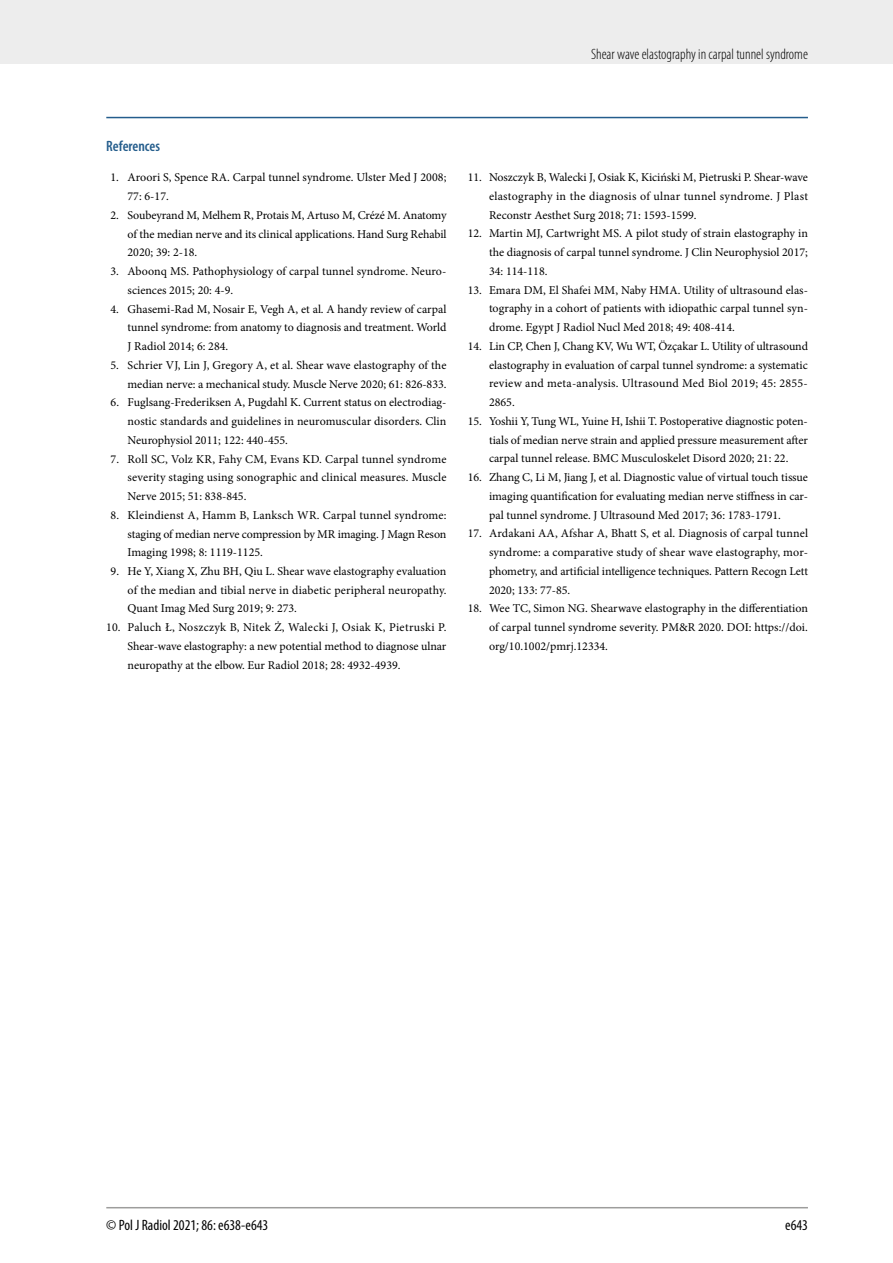
<style>
.page{position:relative;width:893px;height:1263px;background:#fff}
.page>*{position:absolute;margin:0;border:0;box-sizing:border-box;transform-origin:0 0}
.t1{font:300 condensed 15px "Myriad Pro";color:#000}
.t2{font:condensed 15px "Myriad Pro";color:#000}
.t3{font:600 condensed 15px "Myriad Pro";color:#245d8c}
.t4{font:12px/18.8px "Minion Pro";color:#000;text-align:justify}
</style>
<div class="page">
<div style="left:0;top:0;width:893px;height:64px;background:#ededed"></div>
<hr style="left:106px;top:1207px;width:702px;height:1px;background:#9d9d9c">
<hr style="left:106px;top:117px;width:702px;height:1px;background:#245d8c">
<p class="t1" style="left:591px;top:45px;width:218px">Shear wave elastography in carpal tunnel syndrome</p>
<p class="t3" style="left:106px;top:137px;width:55px">References</p>
<p class="t4" style="left:128px;top:168px;width:320px;text-indent:-17px">1. Aroori S, Spence RA. Carpal tunnel syndrome. Ulster Med J 2008;<br>77: 6-17.</p>
<p class="t4" style="left:128px;top:206px;width:321px;text-indent:-17px">2. Soubeyrand M, Melhem R, Protais M, Artuso M, Crézé M. Anatomy of the median nerve and its clinical applications. Hand Surg Rehabil 2020; 39: 2-18.</p>
<p class="t4" style="left:128px;top:262px;width:320px;text-indent:-17px">3. Aboonq MS. Pathophysiology of carpal tunnel syndrome. Neuro&shy;sciences 2015; 20: 4-9.</p>
<p class="t4" style="left:128px;top:299px;width:320px;text-indent:-17px">4. Ghasemi-Rad M, Nosair E, Vegh A, et al. A handy review of carpal tunnel syndrome: from anatomy to diagnosis and treatment. World J Radiol 2014; 6: 284.</p>
<p class="t4" style="left:111px;top:356px;width:337px;text-align:right">5. Schrier VJ, Lin J, Gregory A, et al. Shear wave elastography of the median nerve: a mechanical study. Muscle Nerve 2020; 61: 826-833.</p>
<p class="t4" style="left:128px;top:393px;width:320px;text-indent:-17px">6. Fuglsang-Frederiksen A, Pugdahl K. Current status on electrodiag&shy;nostic standards and guidelines in neuromuscular disorders. Clin Neurophysiol 2011; 122: 440-455.</p>
<p class="t4" style="left:128px;top:449px;width:320px;text-indent:-17px">7. Roll SC, Volz KR, Fahy CM, Evans KD. Carpal tunnel syndrome severity staging using sonographic and clinical measures. Muscle Nerve 2015; 51: 838-845.</p>
<p class="t4" style="left:128px;top:506px;width:320px;text-indent:-17px">8. Kleindienst A, Hamm B, Lanksch WR. Carpal tunnel syndrome: staging of median nerve compression by MR imaging. J Magn Reson Imaging 1998; 8: 1119-1125.</p>
<p class="t4" style="left:128px;top:562px;width:320px;text-indent:-17px">9. He Y, Xiang X, Zhu BH, Qiu L. Shear wave elastography evaluation of the median and tibial nerve in diabetic peripheral neuropathy.<br>Quant Imag Med Surg 2019; 9: 273.</p>
<p class="t4" style="left:128px;top:618px;width:320px;text-indent:-21px">10. Paluch Ł, Noszczyk B, Nitek Ż, Walecki J, Osiak K, Pietruski P.<br>Shear-wave elastography: a new potential method to diagnose ulnar neuropathy at the elbow. Eur Radiol 2018; 28: 4932-4939.</p>
<p class="t4" style="left:489px;top:168px;width:320px;text-indent:-21px">11. Noszczyk B, Walecki J, Osiak K, Kiciński M, Pietruski P. Shear-wave elastography in the diagnosis of ulnar tunnel syndrome. J Plast Reconstr Aesthet Surg 2018; 71: 1593-1599.</p>
<p class="t4" style="left:489px;top:224px;width:320px;text-indent:-21px">12. Martin MJ, Cartwright MS. A pilot study of strain elastography in the diagnosis of carpal tunnel syndrome. J Clin Neurophysiol 2017; 34: 114-118.</p>
<p class="t4" style="left:489px;top:280px;width:321px;text-indent:-21px">13. Emara DM, El Shafei MM, Naby HMA. Utility of ultrasound elas&shy;tography in a cohort of patients with idiopathic carpal tunnel syn&shy;drome. Egypt J Radiol Nucl Med 2018; 49: 408-414.</p>
<p class="t4" style="left:489px;top:337px;width:321px;text-align:left;text-indent:-21px">14. Lin CP, Chen J, Chang KV, Wu WT, Özçakar L. Utility of ultrasound elastography in evaluation of carpal tunnel syndrome: a systematic review and meta-analysis. Ultrasound Med Biol 2019; 45: 2855- 2865.</p>
<p class="t4" style="left:489px;top:412px;width:320px;text-indent:-21px">15. Yoshii Y, Tung WL, Yuine H, Ishii T. Postoperative diagnostic poten&shy;tials of median nerve strain and applied pressure measurement after carpal tunnel release. BMC Musculoskelet Disord 2020; 21: 22.</p>
<p class="t4" style="left:489px;top:468px;width:321px;text-indent:-21px">16. Zhang C, Li M, Jiang J, et al. Diagnostic value of virtual touch tissue imaging quantification for evaluating median nerve stiffness in car&shy;pal tunnel syndrome. J Ultrasound Med 2017; 36: 1783-1791.</p>
<p class="t4" style="left:489px;top:524px;width:320px;text-indent:-21px">17. Ardakani AA, Afshar A, Bhatt S, et al. Diagnosis of carpal tunnel syndrome: a comparative study of shear wave elastography, mor&shy;phometry, and artificial intelligence techniques. Pattern Recogn Lett 2020; 133: 77-85.</p>
<p class="t4" style="left:489px;top:599px;width:320px;text-indent:-21px">18. Wee TC, Simon NG. Shearwave elastography in the differentiation of carpal tunnel syndrome severity. PM&amp;R 2020. DOI: https://doi. org/10.1002/pmrj.12334.</p>
<p class="t2" style="left:106px;top:1216px;width:164px">© Pol J Radiol 2021; 86: e638-e643</p>
<p class="t2" style="left:785px;top:1216px;width:24px">e643</p>
</div>
